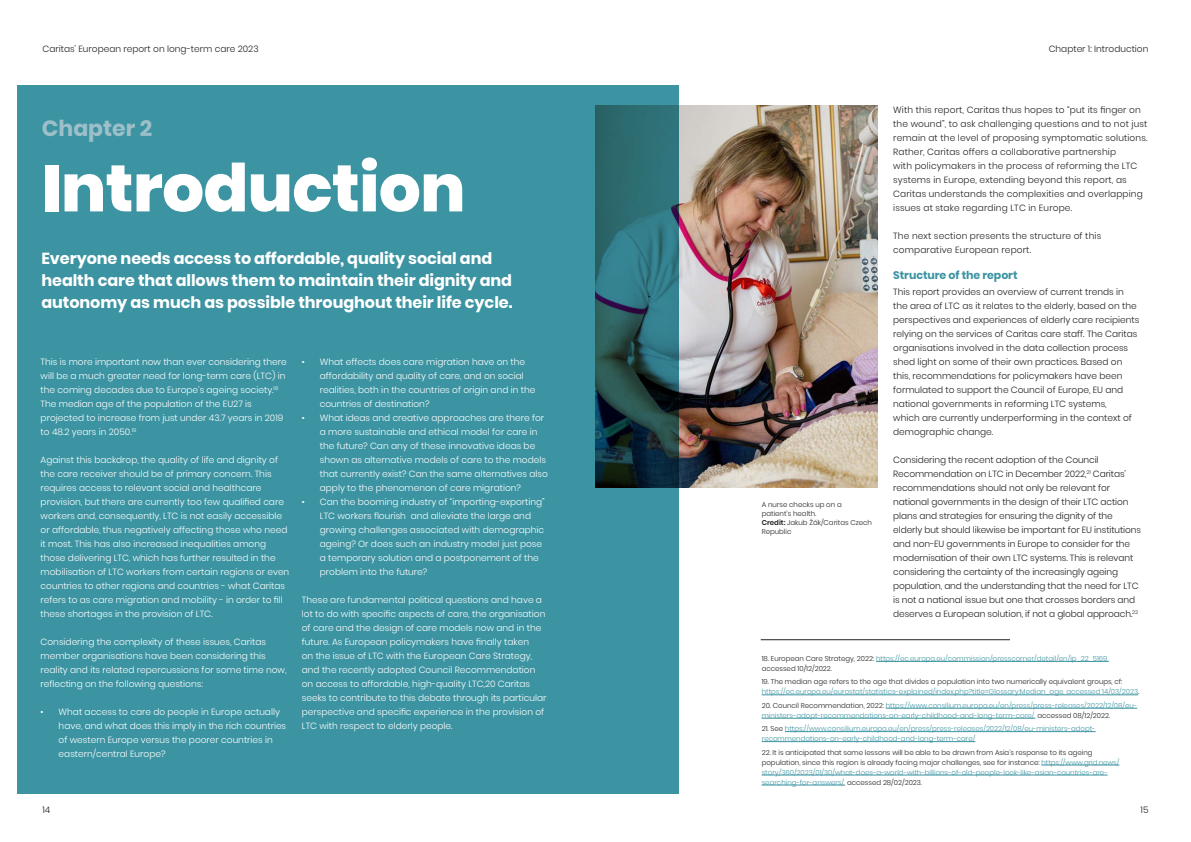
<style>
.page{position:relative;width:1191px;height:842px;background:#fff}
.page>*{position:absolute;margin:0;border:0;box-sizing:border-box;transform-origin:0 0}
.guides_body_main{font:800 66px "Poppins";letter-spacing:-.01em;color:#fff}
.guides_body_main-2{font:700 22px "Poppins";color:#9ebfc9}
._23_standfirst{font:700 16px/22px "Poppins";letter-spacing:-.005em;color:#fff}
._23_subhead{font:700 11px "Poppins";letter-spacing:-.005em;color:#3c94a2}
.Annual_Report_Body{font:300 9px/14px "Poppins";color:#fff}
._23_subhead-2{font:300 9px/14px "Poppins";letter-spacing:-.01em;color:#231f20}
.Annual_Report_Body-2{font:300 9px/14px "Poppins";letter-spacing:.015em;color:#231f20}
.guides_body_main-3{font:300 9px "Poppins";color:#231f20}
.t1{font:300 7px/10px "Poppins";color:#3c94a2}
.t2{font:300 7px/10px "Poppins";color:#231f20}
.s1{color:#231f20}
.s2{color:#3c94a2}
.s3{font-weight:600}
</style>
<div class="page">
<div style="left:17px;top:85px;width:661px;height:709px;background:#3c94a2"></div>
<hr style="left:876px;top:661px;width:232px;height:1px;background:#3c94a2">
<hr style="left:761px;top:695px;width:377px;height:1px;background:#3c94a2">
<hr style="left:885px;top:708px;width:252px;height:1px;background:#3c94a2">
<hr style="left:761px;top:718px;width:273px;height:1px;background:#3c94a2">
<hr style="left:785px;top:731px;width:310px;height:1px;background:#3c94a2">
<hr style="left:761px;top:741px;width:214px;height:1px;background:#3c94a2">
<hr style="left:1041px;top:765px;width:78px;height:1px;background:#3c94a2">
<hr style="left:761px;top:775px;width:346px;height:1px;background:#3c94a2">
<hr style="left:761px;top:785px;width:83px;height:1px;background:#3c94a2">
<hr style="left:760px;top:639px;width:250px;height:1px;background:#231f20">
<img style="left:595px;top:106px;width:282px;height:381px">
<p class="_23_subhead-2" style="left:42px;top:42px;width:218px">Caritas’ European report on long-term care 2023</p>
<p class="guides_body_main-2" style="left:42px;top:116px;width:112px">Chapter 2</p>
<p class="guides_body_main" style="left:41px;top:150px;width:425px">Introduction</p>
<p class="_23_standfirst" style="left:41px;top:247px;width:472px">Everyone needs access to affordable, quality social and health care that allows them to maintain their dignity and autonomy as much as possible throughout their life cycle.</p>
<p class="Annual_Report_Body" style="left:41px;top:355px;width:248px">This is more important now than ever considering there will be a much greater need for long-term care (LTC) in the coming decades due to Europe’s ageing society.<sup>18<br></sup>The median age of the population of the EU27 is projected to increase from just under 43.7 years in 2019 to 48.2 years in 2050.<sup>19</sup></p>
<p class="Annual_Report_Body" style="left:41px;top:453px;width:250px">Against this backdrop, the quality of life and dignity of the care receiver should be of primary concern. This requires access to relevant social and healthcare provision, but there are currently too few qualified care workers and, consequently, LTC is not easily accessible or affordable, thus negatively affecting those who need it most. This has also increased inequalities among those delivering LTC, which has further resulted in the mobilisation of LTC workers from certain regions or even countries to other regions and countries - what Caritas refers to as care migration and mobility - in order to fill these shortages in the provision of LTC.</p>
<p class="Annual_Report_Body" style="left:41px;top:635px;width:247px">Considering the complexity of these issues, Caritas member organisations have been considering this reality and its related repercussions for some time now, reflecting on the following questions:</p>
<p class="Annual_Report_Body" style="left:59px;top:705px;width:229px;text-indent:-18px">• What access to care do people in Europe actually have, and what does this imply in the rich countries of western Europe versus the poorer countries in eastern/central Europe?</p>
<p class="Annual_Report_Body" style="left:320px;top:355px;width:217px;text-indent:-18px">• What effects does care migration have on the affordability and quality of care, and on social realities, both in the countries of origin and in the countries of destination?</p>
<p class="Annual_Report_Body" style="left:320px;top:411px;width:229px;text-indent:-18px">• What ideas and creative approaches are there for a more sustainable and ethical model for care in the future? Can any of these innovative ideas be shown as alternative models of care to the models that currently exist? Can the same alternatives also apply to the phenomenon of care migration?</p>
<p class="Annual_Report_Body" style="left:320px;top:495px;width:226px;text-indent:-18px">• Can the booming industry of “importing-exporting” LTC workers flourish and alleviate the large and growing challenges associated with demographic ageing? Or does such an industry model just pose a temporary solution and a postponement of the problem into the future?</p>
<p class="Annual_Report_Body" style="left:302px;top:593px;width:246px">These are fundamental political questions and have a lot to do with specific aspects of care, the organisation of care and the design of care models now and in the future. As European policymakers have finally taken<br>on the issue of LTC with the European Care Strategy, and the recently adopted Council Recommendation on access to affordable, high-quality LTC,20 Caritas seeks to contribute to this debate through its particular perspective and specific experience in the provision of LTC with respect to elderly people.</p>
<p class="guides_body_main-3" style="left:1048px;top:44px;width:101px">Chapter 1: Introduction</p>
<p class="Annual_Report_Body-2" style="left:893px;top:103px;width:256px">With this report, Caritas thus hopes to “put its finger on the wound”, to ask challenging questions and to not just remain at the level of proposing symptomatic solutions.<br>Rather, Caritas offers a collaborative partnership<br>with policymakers in the process of reforming the LTC systems in Europe, extending beyond this report, as Caritas understands the complexities and overlapping issues at stake regarding LTC in Europe.</p>
<p class="Annual_Report_Body-2" style="left:893px;top:229px;width:209px">The next section presents the structure of this comparative European report.</p>
<p class="_23_subhead" style="left:893px;top:269px;width:126px">Structure of the report</p>
<p class="_23_subhead-2" style="left:893px;top:285px;width:248px">This report provides an overview of current trends in the area of LTC as it relates to the elderly, based on the perspectives and experiences of elderly care recipients relying on the services of Caritas care staff. The Caritas organisations involved in the data collection process shed light on some of their own practices. Based on this, recommendations for policymakers have been formulated to support the Council of Europe, EU and national governments in reforming LTC systems,<br>which are currently underperforming in the context of demographic change.</p>
<p class="_23_subhead-2" style="left:893px;top:453px;width:249px">Considering the recent adoption of the Council Recommendation on LTC in December 2022,<sup>21</sup> Caritas’ recommendations should not only be relevant for national governments in the design of their LTC action plans and strategies for ensuring the dignity of the elderly but should likewise be important for EU institutions and non-EU governments in Europe to consider for the modernisation of their own LTC systems. This is relevant considering the certainty of the increasingly ageing population, and the understanding that the need for LTC is not a national issue but one that crosses borders and deserves a European solution, if not a global approach.<sup>22</sup></p>
<p class="t1" style="left:761px;top:653px;width:348px"><span class="s1">18. European Care Strategy, 2022:</span> https://ec.europa.eu/commission/presscorner/detail/en/ip_22_5169, <span class="s1">accessed 10/12/2022.</span></p>
<p class="t1" style="left:761px;top:677px;width:379px"><span class="s1">19. The median age refers to the age that divides a population into two numerically equivalent groups, cf: </span>https://ec.europa.eu/eurostat/statistics-explained/index.php?title=Glossary:Median_age, accessed 14/03/2023<span class="s1">.</span></p>
<p class="t1" style="left:761px;top:700px;width:377px"><span class="s1">20. Council Recommendation, 2022:</span> https://www.consilium.europa.eu/en/press/press-releases/2022/12/08/eu&shy;ministers-adopt-recommendations-on-early-childhood-and-long-term-care/<span class="s1">, accessed 08/12/2022.</span></p>
<p class="t1" style="left:761px;top:724px;width:335px"><span class="s1">21. See</span> https://www.consilium.europa.eu/en/press/press-releases/2022/12/08/eu-ministers-adopt&shy;recommendations-on-early-childhood-and-long-term-care/</p>
<p class="t2" style="left:761px;top:747px;width:359px">22. It is anticipated that some lessons will be able to be drawn from Asia’s response to its ageing population, since this region is already facing major challenges, see for instance: <span class="s2">https://www.grid.news/ story/360/2023/01/30/what-does-a-world-with-billions-of-old-people-look-like-asian-countries-are&shy;searching-for-answers/</span>, accessed 28/02/2023.</p>
<p class="t2" style="left:761px;top:500px;width:112px;line-height:9px">A nurse checks up on a patient’s health.<br><span class="s3">Credit:</span> Jakub Žák/Caritas Czech<br>Republic</p>
<p class="guides_body_main-3" style="left:43px;top:805px;width:9px">14</p>
<p class="_23_subhead-2" style="left:1140px;top:803px;width:9px">15</p>
</div>
